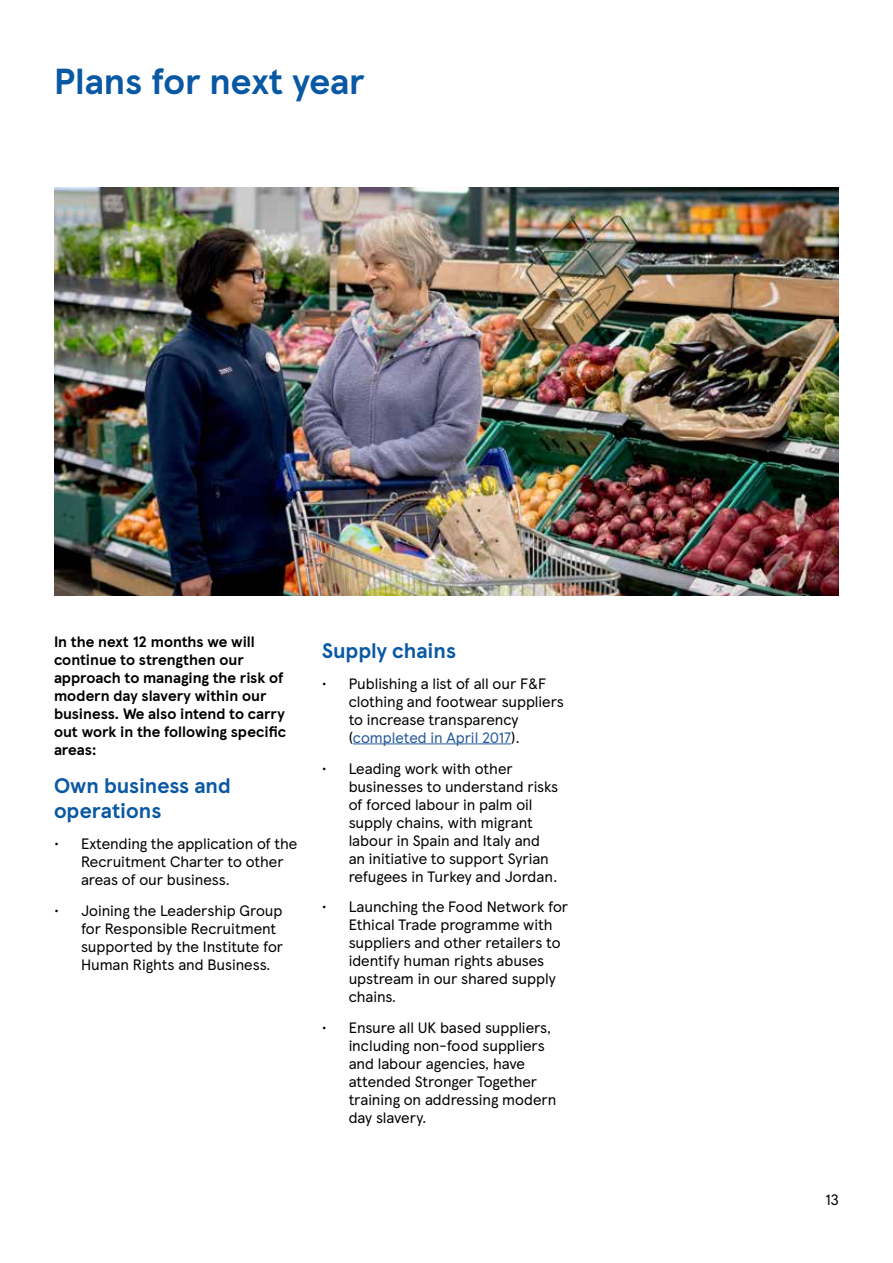
<style>
.page{position:relative;width:893px;height:1263px;background:#fff}
.page>*{position:absolute;margin:0;border:0;box-sizing:border-box;transform-origin:0 0}
.t1{font:700 36px "TESCO Modern";color:#0958a3}
.t2{font:700 21px/25.2px "TESCO Modern";color:#0958a3}
.t3{font:15px/18px "TESCO Modern";color:#000}
.t4{font:700 15px/18px "TESCO Modern";color:#000}
.s1{color:#275b9b}
</style>
<div class="page">
<hr style="left:353px;top:743px;width:158px;height:1px;background:#275b9b">
<img style="left:54px;top:187px;width:785px;height:408px">
<h1 class="t1" style="left:54px;top:54px;width:312px">Plans for next year</h1>
<p class="t4" style="left:54px;top:632px;width:234px">In the next 12 months we will continue to strengthen our approach to managing the risk of modern day slavery within our business. We also intend to carry out work in the following specific areas:</p>
<h2 class="t2" style="left:54px;top:772px;width:178px">Own business and operations</h2>
<p class="t3" style="left:81px;top:834px;width:218px;text-indent:-27px">• Extending the application of the<br>Recruitment Charter to other areas of our business.</p>
<p class="t3" style="left:81px;top:901px;width:204px;text-indent:-27px">• Joining the Leadership Group for Responsible Recruitment supported by the Institute for<br>Human Rights and Business.</p>
<h2 class="t2" style="left:322px;top:637px;width:136px">Supply chains</h2>
<p class="t3" style="left:349px;top:673px;width:217px;text-indent:-27px">• Publishing a list of all our F&amp;F clothing and footwear suppliers to increase transparency (<span class="s1">completed in April 2017</span>).</p>
<p class="t3" style="left:349px;top:758px;width:211px;text-indent:-27px">• Leading work with other businesses to understand risks of forced labour in palm oil supply chains, with migrant labour in Spain and Italy and an initiative to support Syrian refugees in Turkey and Jordan.</p>
<p class="t3" style="left:349px;top:897px;width:221px;text-indent:-27px">• Launching the Food Network for<br>Ethical Trade programme with suppliers and other retailers to identify human rights abuses upstream in our shared supply chains.</p>
<p class="t3" style="left:349px;top:1018px;width:209px;text-indent:-27px">• Ensure all UK based suppliers, including non-food suppliers and labour agencies, have attended Stronger Together training on addressing modern day slavery.</p>
<p class="t3" style="left:825px;top:1190px;width:15px">13</p>
</div>
